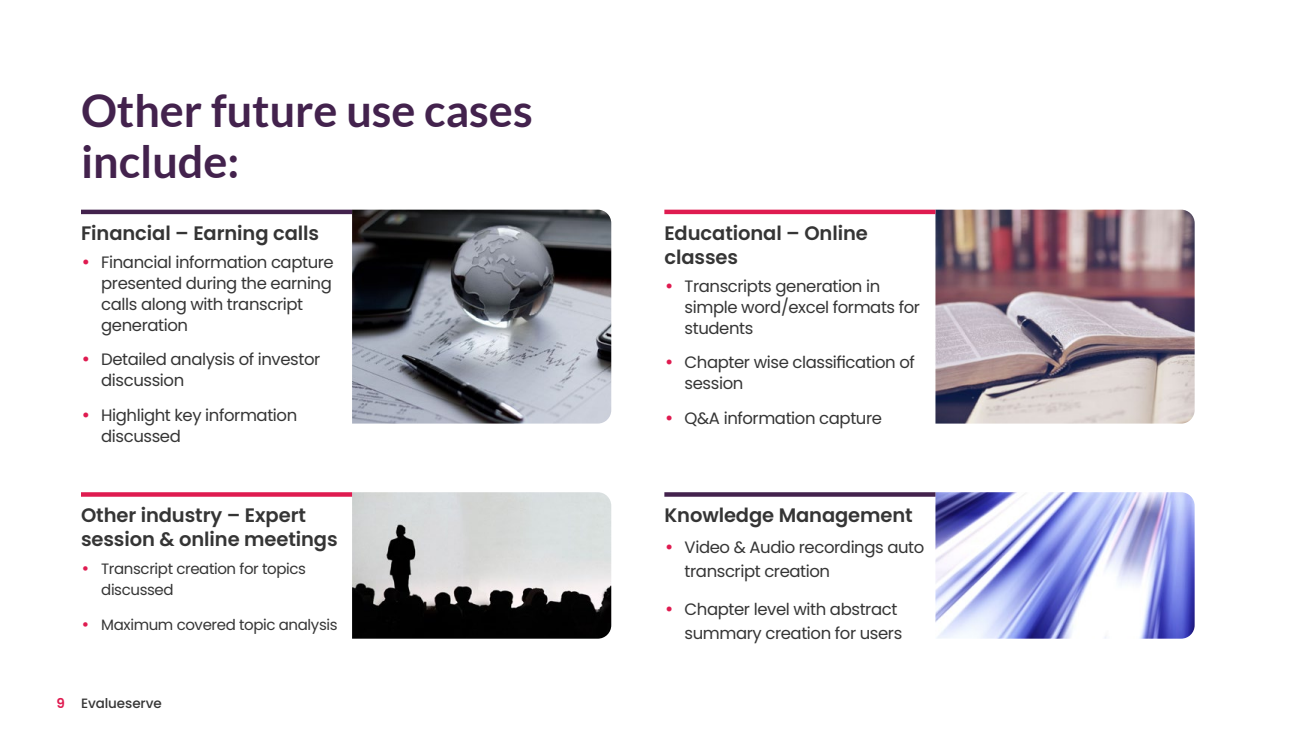
<style>
.page{position:relative;width:1296px;height:729px;background:#fff}
.page>*{position:absolute;margin:0;border:0;box-sizing:border-box;transform-origin:0 0}
.t1{font:700 45px/51px "Lato";color:#43224d}
.t2{font:600 19.5px/24px "Poppins";letter-spacing:-.005em;color:#353535}
.t3{font:16.5px/21px "Poppins";letter-spacing:-.025em;color:#353535}
.t4{font:15px/21px "Poppins";letter-spacing:-.025em;color:#353535}
.t5{font:500 13.5px "Poppins";letter-spacing:-.005em;color:#353535}
.s1{font-family:"Lato";font-weight:300;color:#df1b50}
.s2{font-weight:600;color:#df1b50}
</style>
<div class="page">
<img style="left:935px;top:210px;width:260px;height:214px">
<img style="left:352px;top:210px;width:259px;height:214px">
<img style="left:935px;top:492px;width:260px;height:147px">
<img style="left:352px;top:492px;width:259px;height:147px">
<div style="left:81px;top:492px;width:271px;height:5px;background:#df1b50"></div>
<div style="left:664px;top:492px;width:271px;height:5px;background:#43224d"></div>
<hr style="left:664px;top:210px;width:271px;height:4px;background:#df1b50">
<hr style="left:81px;top:210px;width:271px;height:4px;background:#43224d">
<h1 class="t1" style="left:81px;top:84px;width:453px">Other future use cases include:</h1>
<p class="t2" style="left:81px;top:221px;width:240px">Financial – Earning calls</p>
<p class="t3" style="left:101px;top:251px;width:234px;text-indent:-20px"><span class="s1">•</span> Financial information capture presented during the earning calls along with transcript generation</p>
<p class="t3" style="left:101px;top:349px;width:221px;text-indent:-20px"><span class="s1">•</span> Detailed analysis of investor discussion</p>
<p class="t3" style="left:101px;top:404px;width:198px;text-indent:-20px"><span class="s1">•</span> Highlight key information discussed</p>
<p class="t2" style="left:81px;top:504px;width:258px">Other industry – Expert session &amp; online meetings</p>
<p class="t4" style="left:101px;top:559px;width:206px;text-indent:-20px"><span class="s1">•</span> Transcript creation for topics discussed</p>
<p class="t4" style="left:81px;top:614px;width:258px"><span class="s1">•</span> Maximum covered topic analysis</p>
<p class="t5" style="left:57px;top:696px;width:107px"><span class="s2">9</span> Evalueserve</p>
<p class="t2" style="left:664px;top:221px;width:205px">Educational – Online classes</p>
<p class="t3" style="left:685px;top:275px;width:237px;text-indent:-20px"><span class="s1">•</span> Transcripts generation in simple word/excel formats for students</p>
<p class="t3" style="left:685px;top:352px;width:232px;text-indent:-20px"><span class="s1">•</span> Chapter wise classification of session</p>
<p class="t3" style="left:664px;top:407px;width:219px"><span class="s1">•</span> Q&amp;A information capture</p>
<p class="t2" style="left:664px;top:504px;width:250px">Knowledge Management</p>
<p class="t3" style="left:685px;top:535px;width:241px;line-height:24px;text-indent:-20px"><span class="s1">•</span> Video &amp; Audio recordings auto transcript creation</p>
<p class="t3" style="left:685px;top:597px;width:219px;line-height:24px;text-indent:-20px"><span class="s1">•</span> Chapter level with abstract summary creation for users</p>
</div>
